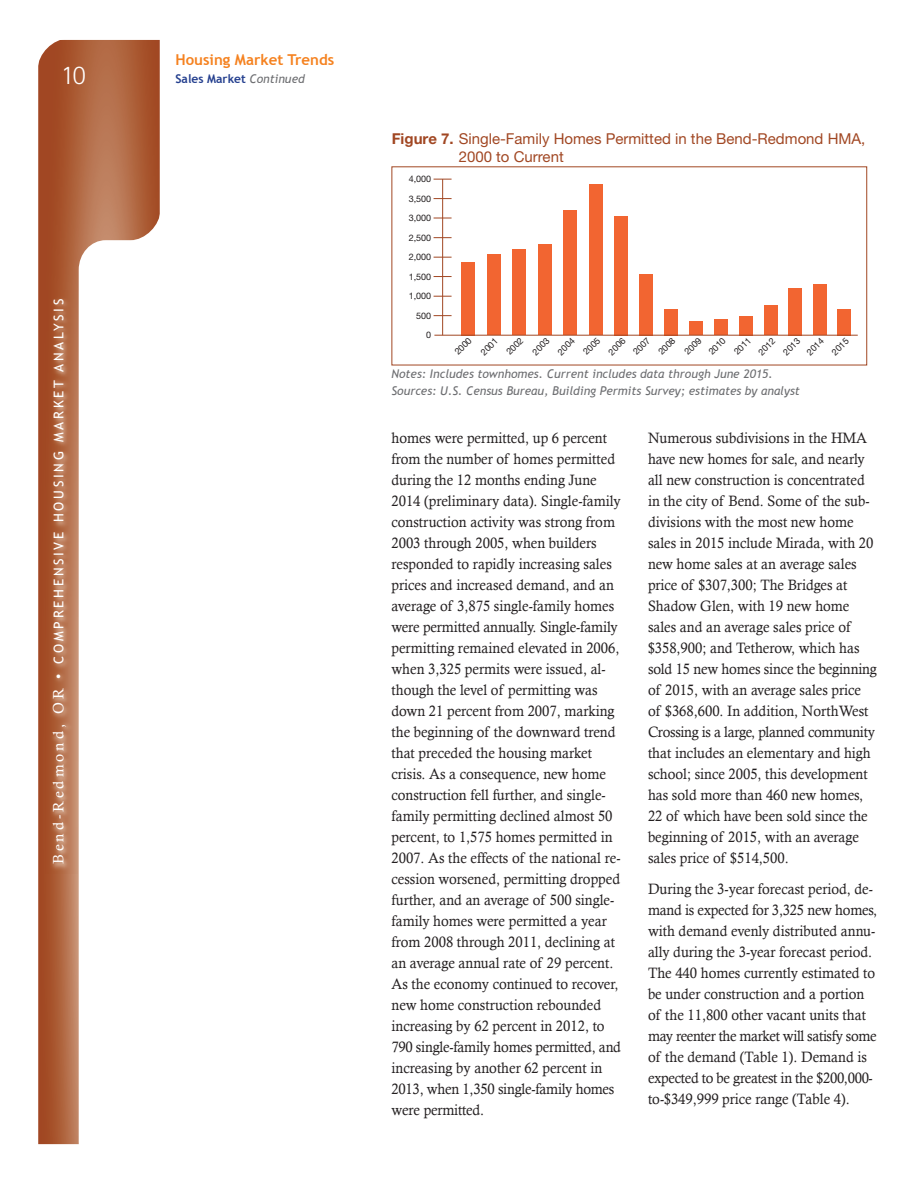
<style>
.page{position:relative;width:918px;height:1188px;background:#fff}
.page>*{position:absolute;margin:0;border:0;box-sizing:border-box;transform-origin:0 0}
.t1{font:300 27px "Rotis Sans Serif";color:#fff}
.t2{font:15px/21px "Calisto";color:#231f20;scale:.95 1}
.t3{font:15px/18px "Helvetica Neue";color:#a14723}
.t4{font:700 15px "Trebuchet MS";color:#f58220}
.t5{font:13.5px "Trebuchet MS";letter-spacing:.2em;color:#fff}
.t6{font:italic 12px "Trebuchet MS";color:#6d6e71}
.t7{font:700 12px "Trebuchet MS";color:#25408f}
.t8{font:9px/19.5px "Helvetica Neue";color:#231f20;text-align:right}
.s1{font-family:"Calisto";font-size:15px}
.s2{font-weight:400;font-style:italic;color:#6d6e71}
.s3{font-weight:700}
</style>
<div class="page">
<svg style="left:38px;top:40px;width:122px;height:1104px;background:#af6440"></svg>
<svg style="left:79px;top:240px;width:81px;height:904px"></svg>
<svg style="left:38px;top:39px;width:30px;height:30px"></svg>
<svg style="left:130px;top:210px;width:30px;height:36px"></svg>
<img style="left:46px;top:290px;width:31px;height:584px">
<hr style="left:442px;top:179px;width:1px;height:156px;background:#a14723">
<div style="left:614px;top:216px;width:13px;height:119px;background:#f26531"></div>
<div style="left:639px;top:274px;width:14px;height:61px;background:#f26531"></div>
<div style="left:664px;top:309px;width:14px;height:26px;background:#f26531"></div>
<div style="left:689px;top:321px;width:14px;height:14px;background:#f26531"></div>
<div style="left:714px;top:320px;width:14px;height:15px;background:#f26531"></div>
<div style="left:739px;top:316px;width:14px;height:19px;background:#f26531"></div>
<div style="left:764px;top:306px;width:14px;height:29px;background:#f26531"></div>
<div style="left:788px;top:288px;width:14px;height:47px;background:#f26531"></div>
<div style="left:837px;top:309px;width:14px;height:26px;background:#f26531"></div>
<div style="left:813px;top:285px;width:14px;height:50px;background:#f26531"></div>
<div style="left:512px;top:250px;width:14px;height:85px;background:#f26531"></div>
<div style="left:563px;top:211px;width:14px;height:124px;background:#f26531"></div>
<div style="left:589px;top:184px;width:14px;height:151px;background:#f26531"></div>
<div style="left:538px;top:244px;width:14px;height:91px;background:#f26531"></div>
<div style="left:461px;top:262px;width:14px;height:73px;background:#f26531"></div>
<div style="left:487px;top:254px;width:14px;height:81px;background:#f26531"></div>
<hr style="left:434px;top:335px;width:424px;height:1px;background:#a14723">
<svg style="left:434px;top:218px;width:18px;height:1px"></svg>
<svg style="left:434px;top:237px;width:18px;height:1px"></svg>
<svg style="left:434px;top:257px;width:18px;height:1px"></svg>
<svg style="left:434px;top:276px;width:18px;height:1px"></svg>
<svg style="left:434px;top:296px;width:18px;height:1px"></svg>
<svg style="left:434px;top:315px;width:18px;height:1px"></svg>
<svg style="left:434px;top:198px;width:18px;height:1px"></svg>
<svg style="left:434px;top:179px;width:18px;height:1px"></svg>
<h1 class="t1" style="left:61px;top:60px;width:26px">10</h1>
<p class="t5" style="left:51px;top:864px;width:567px;rotate:-90deg"><span class="s1">Bend-Redmond, OR •</span> COMPREHENSIVE HOUSING MARKET ANALYSIS</p>
<p class="t4" style="left:176px;top:50px;width:160px">Housing Market Trends</p>
<p class="t7" style="left:176px;top:71px;width:131px">Sales Market <span class="s2">Continued</span></p>
<p class="t3" style="left:459px;top:130px;width:408px;text-indent:-67px"><span class="s3">Figure 7.</span> Single-Family Homes Permitted in the Bend-Redmond HMA,<br>2000 to Current</p>
<p class="t8" style="left:409px;top:169px;width:24px">4,000<br>3,500<br>3,000<br>2,500<br>2,000<br>1,500<br>1,000<br>500<br>0</p>
<p class="t8" style="left:628px;top:346px;width:22px;rotate:-45deg">2007</p>
<p class="t8" style="left:653px;top:346px;width:22px;rotate:-45deg">2008</p>
<p class="t8" style="left:679px;top:346px;width:22px;rotate:-45deg">2009</p>
<p class="t8" style="left:703px;top:346px;width:22px;rotate:-45deg">2010</p>
<p class="t8" style="left:729px;top:346px;width:22px;rotate:-45deg">2011</p>
<p class="t8" style="left:753px;top:346px;width:22px;rotate:-45deg">2012</p>
<p class="t8" style="left:778px;top:346px;width:22px;rotate:-45deg">2013</p>
<p class="t8" style="left:801px;top:346px;width:22px;rotate:-45deg">2014</p>
<p class="t8" style="left:826px;top:346px;width:22px;rotate:-45deg">2015</p>
<p class="t8" style="left:449px;top:346px;width:22px;rotate:-45deg">2000</p>
<p class="t8" style="left:475px;top:346px;width:22px;rotate:-45deg">2001</p>
<p class="t8" style="left:501px;top:346px;width:22px;rotate:-45deg">2002</p>
<p class="t8" style="left:527px;top:346px;width:22px;rotate:-45deg">2003</p>
<p class="t8" style="left:552px;top:346px;width:22px;rotate:-45deg">2004</p>
<p class="t8" style="left:578px;top:346px;width:22px;rotate:-45deg">2005</p>
<p class="t8" style="left:603px;top:346px;width:22px;rotate:-45deg">2006</p>
<p class="t6" style="left:392px;top:367px;width:383px">Notes: Includes townhomes. Current includes data through June 2015.</p>
<p class="t6" style="left:392px;top:384px;width:410px">Sources: U.S. Census Bureau, Building Permits Survey; estimates by analyst</p>
<p class="t2" style="left:392px;top:427px;width:243px">homes were permitted, up 6 percent from the number of homes permitted during the 12 months ending June 2014 (preliminary data). Single-family construction activity was strong from 2003 through 2005, when builders responded to rapidly increasing sales prices and increased demand, and an average of 3,875 single-family homes were permitted annually. Single-family permitting remained elevated in 2006, when 3,325 permits were issued, al&shy;though the level of permitting was down 21 percent from 2007, marking the beginning of the downward trend that preceded the housing market crisis. As a consequence, new home construction fell further, and single&shy;family permitting declined almost 50 percent, to 1,575 homes permitted in 2007. As the effects of the national re&shy;cession worsened, permitting dropped further, and an average of 500 single&shy;family homes were permitted a year from 2008 through 2011, declining at an average annual rate of 29 percent.<br>As the economy continued to recover, new home construction rebounded increasing by 62 percent in 2012, to 790 single-family homes permitted, and increasing by another 62 percent in 2013, when 1,350 single-family homes were permitted.</p>
<p class="t2" style="left:648px;top:427px;width:243px">Numerous subdivisions in the HMA have new homes for sale, and nearly all new construction is concentrated in the city of Bend. Some of the sub&shy;divisions with the most new home sales in 2015 include Mirada, with 20 new home sales at an average sales price of $307,300; The Bridges at Shadow Glen, with 19 new home sales and an average sales price of $358,900; and Tetherow, which has sold 15 new homes since the beginning of 2015, with an average sales price<br>of $368,600. In addition, NorthWest Crossing is a large, planned community that includes an elementary and high school; since 2005, this development has sold more than 460 new homes, 22 of which have been sold since the beginning of 2015, with an average sales price of $514,500.</p>
<p class="t2" style="left:648px;top:879px;width:243px">During the 3-year forecast period, de&shy;mand is expected for 3,325 new homes, with demand evenly distributed annu&shy;ally during the 3-year forecast period.<br>The 440 homes currently estimated to be under construction and a portion of the 11,800 other vacant units that may reenter the market will satisfy some of the demand (Table 1). Demand is expected to be greatest in the $200,000- to-$349,999 price range (Table 4).</p>
</div>
